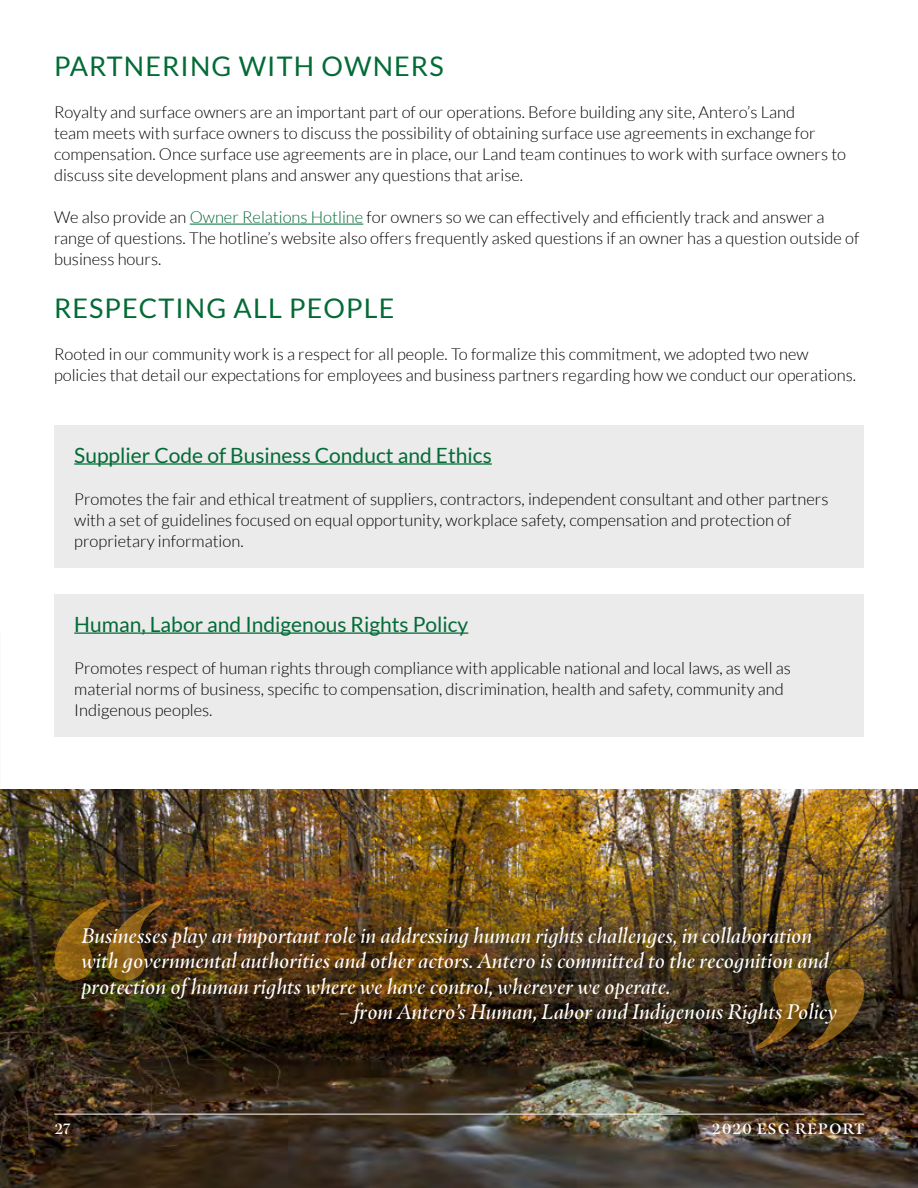
<style>
.page{position:relative;width:918px;height:1188px;background:#fff}
.page>*{position:absolute;margin:0;border:0;box-sizing:border-box;transform-origin:0 0}
.t1{font:27px "Lato";letter-spacing:.04em;color:#036b36}
.t2{font:italic 21px/25.2px "Masqualero";color:#fff}
.t3{font:21px "Lato";color:#036b36}
.t4{font:300 16.5px/21px "Lato";color:#000}
.t5{font:600 15px "Masqualero";letter-spacing:.08em;color:#fff}
.s1{color:#036b36}
</style>
<div class="page">
<hr style="left:190px;top:224px;width:173px;height:1px;background:#036b36">
<div style="left:54px;top:425px;width:810px;height:143px;background:#ebebec"></div>
<hr style="left:74px;top:463px;width:418px;height:2px;background:#036b36">
<div style="left:54px;top:594px;width:810px;height:143px;background:#ebebec"></div>
<hr style="left:74px;top:632px;width:394px;height:2px;background:#036b36">
<img style="left:1px;top:789px;width:917px;height:399px">
<svg style="left:54px;top:900px;width:110px;height:81px;background:#654713"></svg>
<svg style="left:755px;top:969px;width:109px;height:81px;background:#5c4217"></svg>
<hr style="left:54px;top:1114px;width:810px;height:1px;background:#fff">
<h1 class="t1" style="left:54px;top:51px;width:391px">PARTNERING WITH OWNERS</h1>
<p class="t4" style="left:54px;top:101px;width:794px">Royalty and surface owners are an important part of our operations. Before building any site, Antero’s Land<br>team meets with surface owners to discuss the possibility of obtaining surface use agreements in exchange for compensation. Once surface use agreements are in place, our Land team continues to work with surface owners to discuss site development plans and answer any questions that arise.</p>
<p class="t4" style="left:54px;top:206px;width:807px">We also provide an <span class="s1">Owner Relations Hotline</span> for owners so we can effectively and efficiently track and answer a range of questions. The hotline’s website also offers frequently asked questions if an owner has a question outside of business hours.</p>
<h1 class="t1" style="left:54px;top:293px;width:342px">RESPECTING ALL PEOPLE</h1>
<p class="t4" style="left:54px;top:344px;width:804px">Rooted in our community work is a respect for all people. To formalize this commitment, we adopted two new policies that detail our expectations for employees and business partners regarding how we conduct our operations.</p>
<p class="t3" style="left:74px;top:443px;width:419px">Supplier Code of Business Conduct and Ethics</p>
<p class="t4" style="left:74px;top:488px;width:756px">Promotes the fair and ethical treatment of suppliers, contractors, independent consultant and other partners with a set of guidelines focused on equal opportunity, workplace safety, compensation and protection of proprietary information.</p>
<p class="t3" style="left:74px;top:612px;width:396px">Human, Labor and Indigenous Rights Policy</p>
<p class="t4" style="left:74px;top:657px;width:718px">Promotes respect of human rights through compliance with applicable national and local laws, as well as material norms of business, specific to compensation, discrimination, health and safety, community and<br>Indigenous peoples.</p>
<p class="t2" style="left:81px;top:923px;width:749px">Businesses play an important role in addressing human rights challenges, in collaboration with governmental authorities and other actors. Antero is committed to the recognition and protection of human rights where we have control, wherever we operate.</p>
<p class="t2" style="left:339px;top:999px;width:500px">– from Antero’s Human, Labor and Indigenous Rights Policy</p>
<p class="t5" style="left:54px;top:1120px;width:18px">27</p>
<p class="t5" style="left:712px;top:1120px;width:154px">2020 ESG REPORT</p>
</div>
